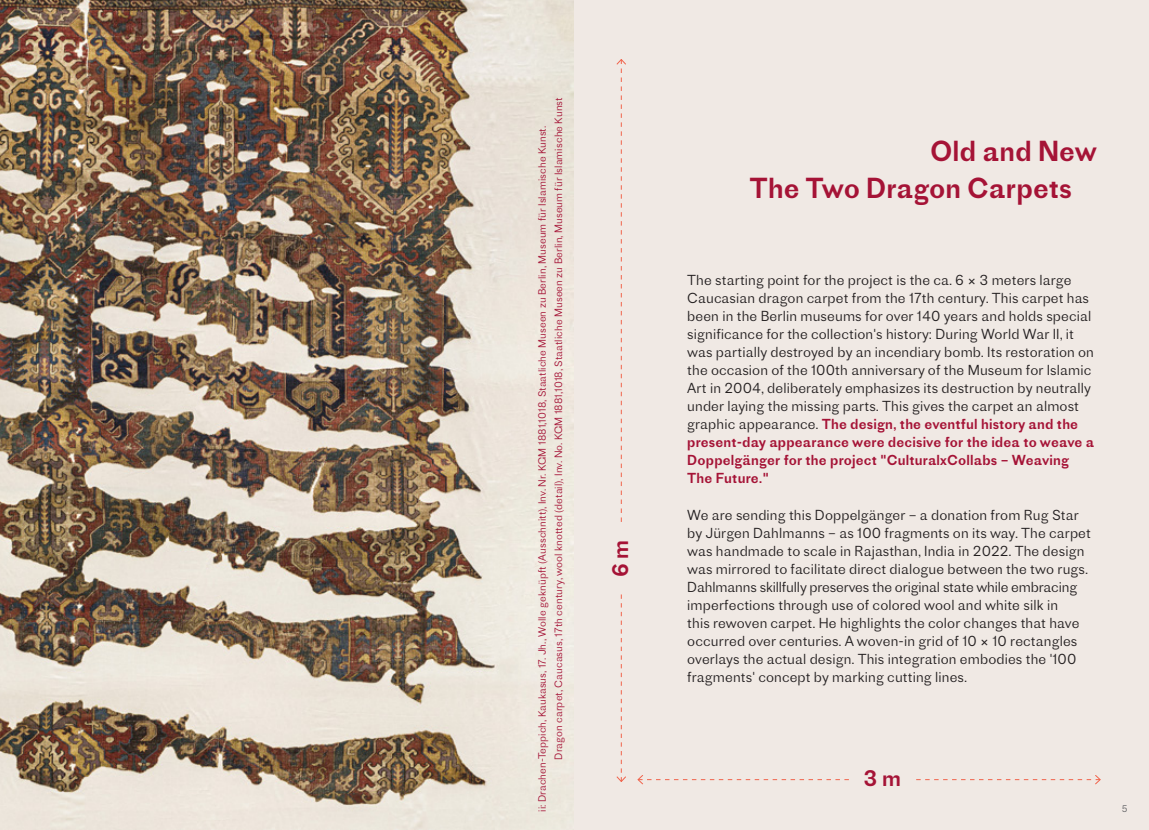
<style>
.page{position:relative;width:1149px;height:830px;background:#fff}
.page>*{position:absolute;margin:0;border:0;box-sizing:border-box;transform-origin:0 0}
.t1{font:27px/37.5px "Proto Grotesk";color:#a51336}
.t2{font:21px "Proto Grotesk";color:#a51336}
.t3{font:300 13.5px/18px "Proto Grotesk";letter-spacing:.01em;color:#231f20}
.t4{font:300 9.9px/16.5px "Proto Grotesk";letter-spacing:.01em;color:#a51336}
.t5{font:300 9px "Proto Grotesk";color:#636366}
.s1{font-weight:400}
.s2{font-weight:400;color:#a51336}
</style>
<div class="page">
<img style="left:0;top:0;width:574px;height:829px">
<div style="left:574px;top:0;width:574px;height:829px;background:#f0e9e4"></div>
<svg style="left:616px;top:59px;width:9px;height:462px"></svg>
<svg style="left:616px;top:594px;width:9px;height:187px"></svg>
<svg style="left:637px;top:775px;width:462px;height:8px"></svg>
<div style="left:852px;top:766px;width:60px;height:30px;background:#f0e9e4"></div>
<p class="t4" style="left:533px;top:759px;width:663px;text-indent:-52px;rotate:-90deg">ii: Drachen-Teppich, Kaukasus, 17. Jh., Wolle geknüpft (Ausschnitt), Inv. Nr. KGM 1881,1018, Staatliche Museen zu Berlin, Museum für Islamische Kunst.<br>Dragon carpet, Caucasus, 17th century, wool knotted (detail), Inv. No. KGM 1881,1018, Staatliche Museen zu Berlin, Museum für Islamische Kunst</p>
<h2 class="t2" style="left:605px;top:577px;width:39px;rotate:-90deg">6 m</h2>
<h1 class="t1" style="left:749px;top:131px;width:349px;text-indent:180px">Old and New<br>The Two Dragon Carpets</h1>
<p class="t3" style="left:687px;top:271px;width:408px">The starting point for the project is the ca. 6 <span class="s1">×</span> 3 meters large Caucasian dragon carpet from the 17th century. This carpet has been in the Berlin museums for over 140 years and holds special significance for the collection's history: During World War II, it was partially destroyed by an incendiary bomb. Its restoration on the occasion of the 100th anniversary of the Museum for Islamic Art in 2004, deliberately emphasizes its destruction by neutrally under laying the missing parts. This gives the carpet an almost graphic appearance. <span class="s2">The design, the eventful history and the present-day appearance were decisive for the idea to weave a Doppelgänger for the project "CulturalxCollabs – Weaving The Future."</span></p>
<p class="t3" style="left:687px;top:505px;width:405px">We are sending this Doppelgänger – a donation from Rug Star by Jürgen Dahlmanns – as 100 fragments on its way. The carpet was handmade to scale in Rajasthan, India in 2022. The design was mirrored to facilitate direct dialogue between the two rugs.<br>Dahlmanns skillfully preserves the original state while embracing imperfections through use of colored wool and white silk in<br>this rewoven carpet. He highlights the color changes that have occurred over centuries. A woven-in grid of 10 <span class="s1">×</span> 10 rectangles overlays the actual design. This integration embodies the '100 fragments' concept by marking cutting lines.</p>
<h2 class="t2" style="left:863px;top:763px;width:39px">3 m</h2>
<p class="t5" style="left:1121px;top:802px;width:7px">5</p>
</div>
